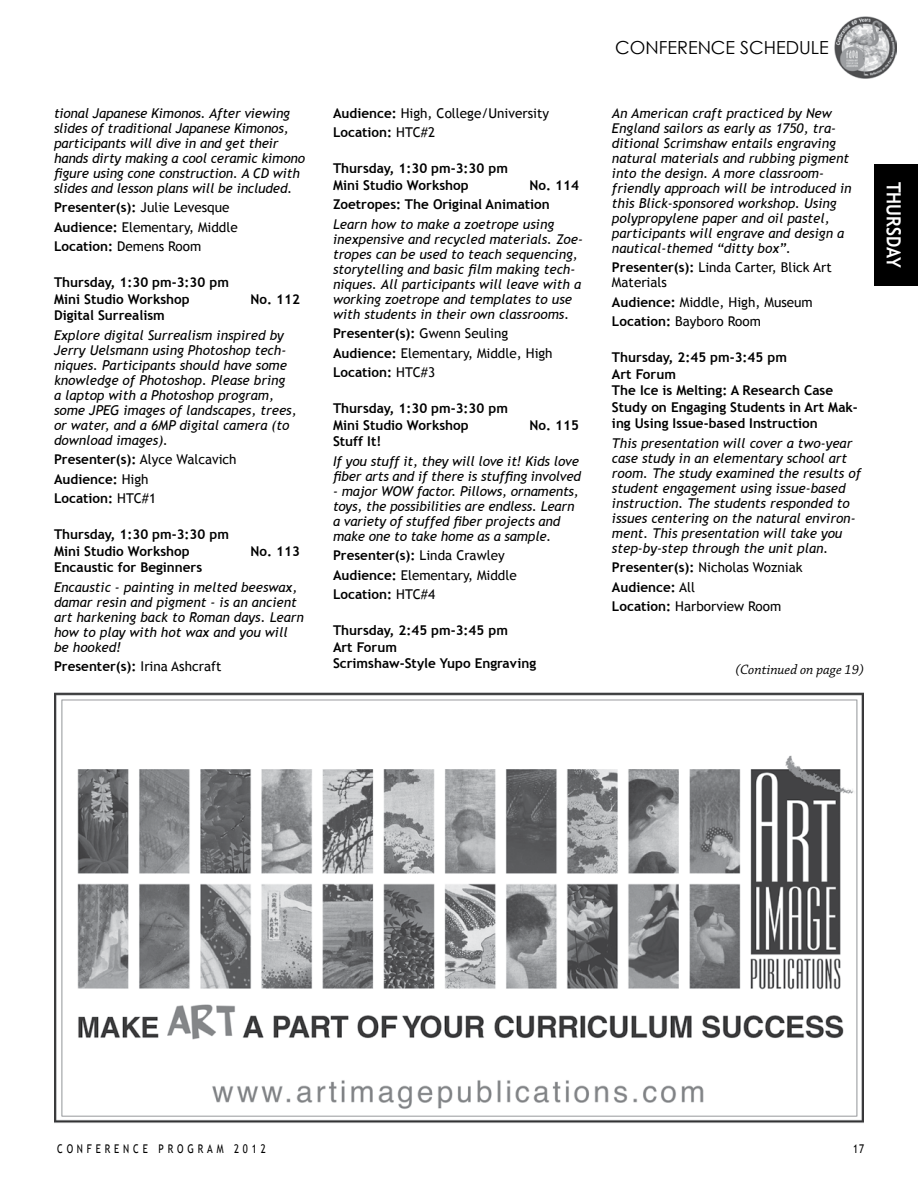
<style>
.page{position:relative;width:918px;height:1188px;background:#fff}
.page>*{position:absolute;margin:0;border:0;box-sizing:border-box;transform-origin:0 0}
.t1{font:700 19.5px "Trebuchet MS";color:#fff;scale:.9 1}
.t2{font:18px "Century Gothic";color:#000}
.t3{font:italic 14.25px "Chaparral Pro";color:#000}
.t4{font:italic 13.5px/15px "Trebuchet MS";color:#000}
.t5{font:700 13.5px/16.5px "Trebuchet MS";color:#000}
.t6{font:13.5px/19.5px "Trebuchet MS";color:#000}
.t7{font:12px "Trebuchet MS";letter-spacing:.4em;color:#000;scale:.8 1}
.s1{font-weight:700}
.s2{font-weight:400}
</style>
<div class="page">
<img style="left:54px;top:692px;width:810px;height:431px">
<div style="left:874px;top:164px;width:44px;height:121px;background:#000"></div>
<img style="left:834px;top:16px;width:62px;height:62px">
<p class="t4" style="left:54px;top:106px;width:252px">tional Japanese Kimonos. After viewing slides of traditional Japanese Kimonos, participants will dive in and get their hands dirty making a cool ceramic kimono figure using cone construction. A CD with slides and lesson plans will be included.</p>
<p class="t6" style="left:54px;top:198px;width:185px"><span class="s1">Presenter(s):</span> Julie Levesque<br><span class="s1">Audience:</span> Elementary, Middle<br><span class="s1">Location:</span> Demens Room</p>
<p class="t5" style="left:54px;top:274px;width:176px">Thursday, 1:30 pm-3:30 pm<br>Mini Studio Workshop</p>
<p class="t5" style="left:251px;top:291px;width:51px">No. 112</p>
<p class="t5" style="left:54px;top:307px;width:112px">Digital Surrealism</p>
<p class="t4" style="left:54px;top:328px;width:244px">Explore digital Surrealism inspired by Jerry Uelsmann using Photoshop tech&shy;niques. Participants should have some knowledge of Photoshop. Please bring<br>a laptop with a Photoshop program, some JPEG images of landscapes, trees, or water, and a 6MP digital camera (to download images).</p>
<p class="t5" style="left:54px;top:450px;width:184px;line-height:19.5px">Presenter(s): <span class="s2">Alyce Walcavich<br></span>Audience: <span class="s2">High<br></span>Location: <span class="s2">HTC#1</span></p>
<p class="t5" style="left:54px;top:526px;width:176px">Thursday, 1:30 pm-3:30 pm<br>Mini Studio Workshop</p>
<p class="t5" style="left:251px;top:543px;width:51px">No. 113</p>
<p class="t5" style="left:54px;top:559px;width:150px">Encaustic for Beginners</p>
<p class="t4" style="left:54px;top:580px;width:251px">Encaustic - painting in melted beeswax, damar resin and pigment - is an ancient art harkening back to Roman days. Learn how to play with hot wax and you will be hooked!</p>
<p class="t5" style="left:54px;top:658px;width:169px">Presenter(s): <span class="s2">Irina Ashcraft</span></p>
<p class="t6" style="left:333px;top:104px;width:218px"><span class="s1">Audience:</span> High, College/University<br><span class="s1">Location:</span> HTC#2</p>
<p class="t5" style="left:333px;top:160px;width:176px">Thursday, 1:30 pm-3:30 pm<br>Mini Studio Workshop</p>
<p class="t5" style="left:333px;top:175px;width:247px;line-height:19.5px;text-indent:197px">No. 114<br>Zoetropes: The Original Animation</p>
<p class="t4" style="left:333px;top:217px;width:252px">Learn how to make a zoetrope using inexpensive and recycled materials. Zoe&shy;tropes can be used to teach sequencing, storytelling and basic film making tech&shy;niques. All participants will leave with a working zoetrope and templates to use with students in their own classrooms.</p>
<p class="t6" style="left:333px;top:324px;width:221px"><span class="s1">Presenter(s):</span> Gwenn Seuling<br><span class="s1">Audience:</span> Elementary, Middle, High<br><span class="s1">Location:</span> HTC#3</p>
<p class="t5" style="left:333px;top:400px;width:176px">Thursday, 1:30 pm-3:30 pm<br>Mini Studio Workshop</p>
<p class="t5" style="left:530px;top:417px;width:51px">No. 115</p>
<p class="t5" style="left:333px;top:433px;width:50px">Stuff It!</p>
<p class="t4" style="left:333px;top:454px;width:250px">If you stuff it, they will love it! Kids love fiber arts and if there is stuffing involved</p>
<p class="t4" style="left:333px;top:484px;width:247px">- major WOW factor. Pillows, ornaments, toys, the possibilities are endless. Learn a variety of stuffed fiber projects and make one to take home as a sample.</p>
<p class="t6" style="left:333px;top:546px;width:185px"><span class="s1">Presenter(s):</span> Linda Crawley<br><span class="s1">Audience:</span> Elementary, Middle<br><span class="s1">Location:</span> HTC#4</p>
<p class="t5" style="left:333px;top:622px;width:205px">Thursday, 2:45 pm-3:45 pm<br>Art Forum<br>Scrimshaw-Style Yupo Engraving</p>
<h2 class="t2" style="left:615px;top:36px;width:215px">CONFERENCE SCHEDULE</h2>
<p class="t4" style="left:612px;top:106px;width:241px">An American craft practiced by New England sailors as early as 1750, tra&shy;ditional Scrimshaw entails engraving natural materials and rubbing pigment into the design. A more classroom&shy;friendly approach will be introduced in this Blick-sponsored workshop. Using polypropylene paper and oil pastel, participants will engrave and design a nautical-themed “ditty box”.</p>
<p class="t6" style="left:612px;top:260px;width:221px;line-height:15px"><span class="s1">Presenter(s):</span> Linda Carter, Blick Art<br>Materials</p>
<p class="t6" style="left:612px;top:292px;width:202px"><span class="s1">Audience:</span> Middle, High, Museum<br><span class="s1">Location:</span> Bayboro Room</p>
<p class="t5" style="left:612px;top:349px;width:247px">Thursday, 2:45 pm-3:45 pm<br>Art Forum<br>The Ice is Melting: A Research Case<br>Study on Engaging Students in Art Mak&shy;ing Using Issue-based Instruction</p>
<p class="t4" style="left:612px;top:436px;width:251px">This presentation will cover a two-year case study in an elementary school art room. The study examined the results of student engagement using issue-based instruction. The students responded to issues centering on the natural environ&shy;ment. This presentation will take you step-by-step through the unit plan.</p>
<p class="t6" style="left:612px;top:558px;width:192px"><span class="s1">Presenter(s):</span> Nicholas Wozniak<br><span class="s1">Audience:</span> All<br><span class="s1">Location:</span> Harborview Room</p>
<p class="t3" style="left:735px;top:662px;width:130px">(Continued on page 19)</p>
<h1 class="t1" style="left:906px;top:182px;width:97px;rotate:90deg">THURsday</h1>
<p class="t7" style="left:57px;top:1142px;width:262px">CONFERENCE PROGRAM 2012</p>
<p class="t7" style="left:853px;top:1142px;width:15px">17</p>
</div>
